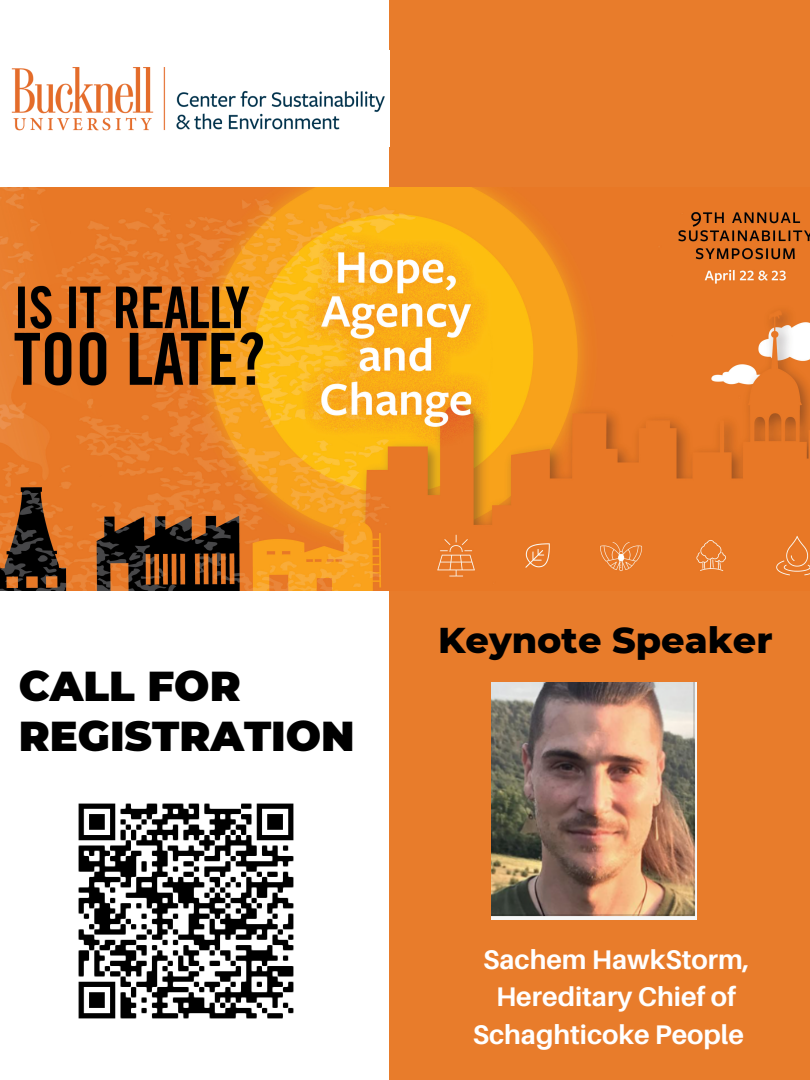
<style>
.page{position:relative;width:810px;height:1080px;background:#fff}
.page>*{position:absolute;margin:0;border:0;box-sizing:border-box;transform-origin:0 0}
.t1{font:900 41.69px/49.9px "Montserrat";color:#000}
.t2{font:800 36.62px "Montserrat";color:#000}
.t3{font:700 26.94px/37.5px "Aileron";color:#fff;text-align:center}
</style>
<div class="page">
<div style="left:389px;top:0;width:421px;height:1080px;background:#e87c2b"></div>
<img style="left:0;top:187px;width:810px;height:403px">
<img style="left:491px;top:682px;width:206px;height:237px">
<img style="left:78px;top:803px;width:216px;height:216px">
<img style="left:11px;top:67px;width:374px;height:64px">
<p class="t1" style="left:19px;top:662px;width:337px">CALL FOR<br>REGISTRATION</p>
<p class="t2" style="left:438px;top:617px;width:336px">Keynote Speaker</p>
<p class="t3" style="left:473px;top:940px;width:278px">Sachem HawkStorm,<br>Hereditary Chief of<br>Schaghticoke People</p>
</div>
